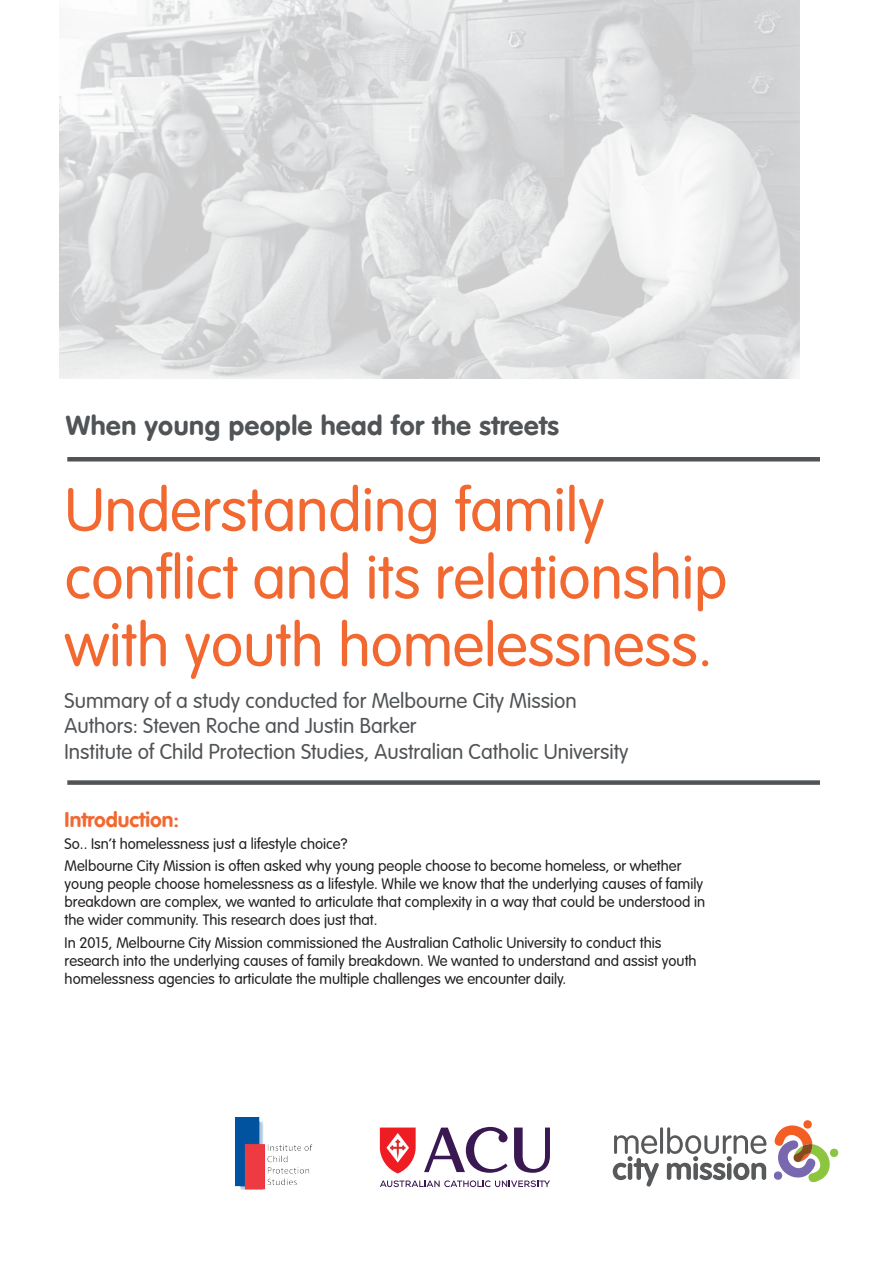
<style>
.page{position:relative;width:893px;height:1263px;background:#fff}
.page>*{position:absolute;margin:0;border:0;box-sizing:border-box;transform-origin:0 0}
.t1{font:300 60px/67.5px "VAG Rounded Std";color:#f26831}
.t2{font:700 27px "VAG Rounded Std";letter-spacing:.02em;color:#505457}
.t3{font:300 21px/25.2px "VAG Rounded Std";color:#505457}
.t4{font:700 21px "VAG Rounded Std";color:#f26831}
.t5{font:300 15px/18px "VAG Rounded Std";color:#231f20}
</style>
<div class="page">
<hr style="left:67px;top:457px;width:753px;height:4px;background:#505457">
<div style="left:67px;top:780px;width:753px;height:5px;background:#505457"></div>
<svg style="left:773px;top:1120px;width:65px;height:63px"></svg>
<hr style="left:660px;top:1127px;width:3px;height:27px;background:#58595b;border-radius:2px">
<svg style="left:613px;top:1135px;width:46px;height:51px"></svg>
<svg style="left:667px;top:1127px;width:99px;height:53px"></svg>
<img style="left:235px;top:1118px;width:78px;height:72px">
<svg style="left:380px;top:1127px;width:36px;height:46px"></svg>
<svg style="left:380px;top:1180px;width:170px;height:7px"></svg>
<svg style="left:514px;top:1127px;width:36px;height:46px"></svg>
<svg style="left:424px;top:1127px;width:84px;height:46px"></svg>
<img style="left:60px;top:0;width:739px;height:378px">
<h2 class="t2" style="left:66px;top:415px;width:495px">When young people head for the streets</h2>
<h1 class="t1" style="left:65px;top:481px;width:664px">Understanding family conflict and its relationship with youth homelessness.</h1>
<h3 class="t3" style="left:65px;top:690px;width:565px">Summary of a study conducted for Melbourne City Mission<br>Authors: Steven Roche and Justin Barker<br>Institute of Child Protection Studies, Australian Catholic University</h3>
<h3 class="t4" style="left:65px;top:811px;width:116px">Introduction:</h3>
<p class="t5" style="left:65px;top:834px;width:618px;line-height:22.2px">So.. Isn’t homelessness just a lifestyle choice?<br>Melbourne City Mission is often asked why young people choose to become homeless, or whether</p>
<p class="t5" style="left:65px;top:876px;width:642px">young people choose homelessness as a lifestyle. While we know that the underlying causes of family breakdown are complex, we wanted to articulate that complexity in a way that could be understood in the wider community. This research does just that.</p>
<p class="t5" style="left:65px;top:934px;width:634px">In 2015, Melbourne City Mission commissioned the Australian Catholic University to conduct this research into the underlying causes of family breakdown. We wanted to understand and assist youth homelessness agencies to articulate the multiple challenges we encounter daily.</p>
</div>
